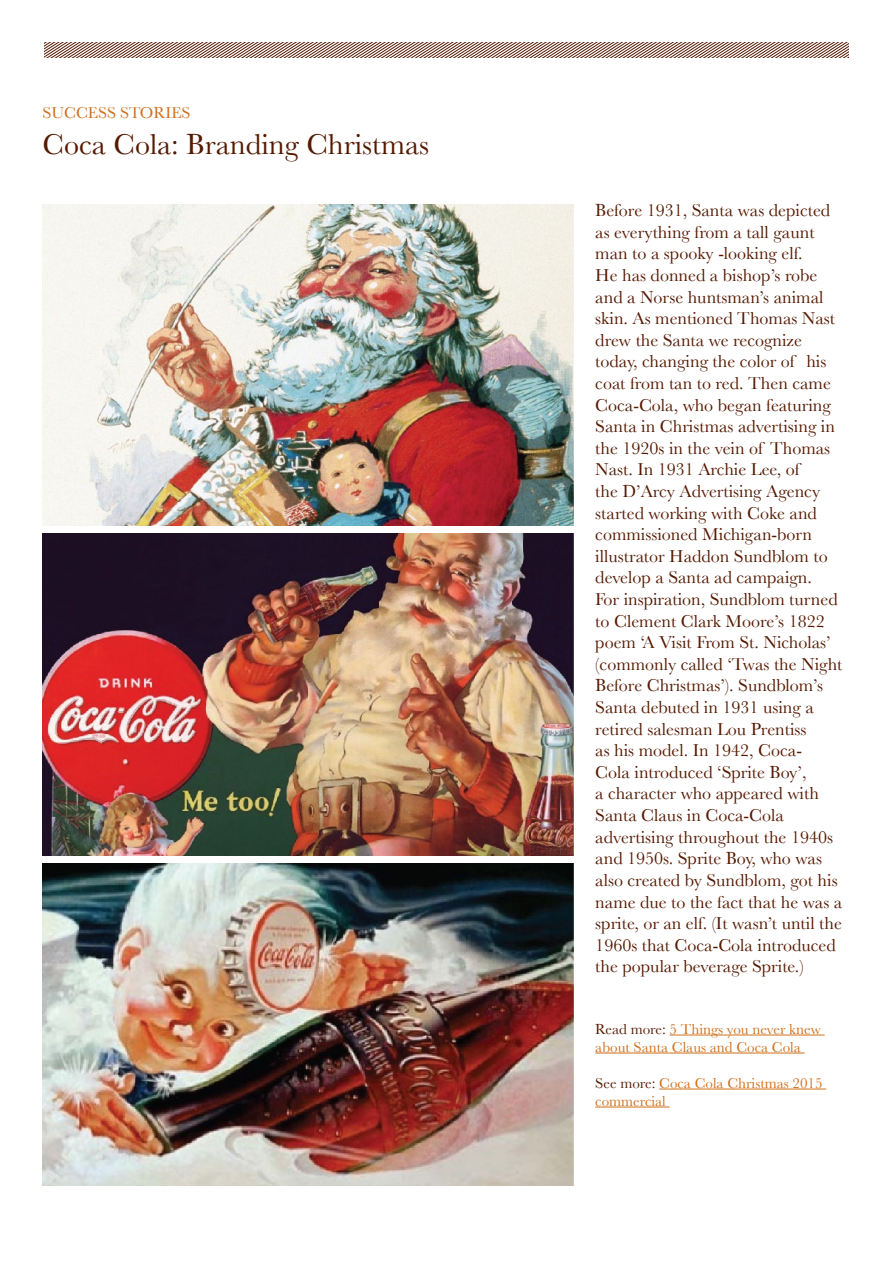
<style>
.page{position:relative;width:893px;height:1263px;background:#fff}
.page>*{position:absolute;margin:0;border:0;box-sizing:border-box;transform-origin:0 0}
.t1{font:30px "Baskerville";color:#551900}
.t2{font:18px/21.6px "Baskerville";color:#551900}
.t3{font:16.5px "Baskerville";color:#d06f1a}
.t4{font:15px/18px "Baskerville";color:#d06f1a}
.s1{color:#551900}
</style>
<div class="page">
<svg style="left:45px;top:43px;width:803px;height:14px"></svg>
<hr style="left:670px;top:1035px;width:155px;height:1px;background:#d06f1a">
<hr style="left:595px;top:1053px;width:210px;height:1px;background:#d06f1a">
<hr style="left:659px;top:1089px;width:167px;height:1px;background:#d06f1a">
<hr style="left:595px;top:1107px;width:75px;height:1px;background:#d06f1a">
<img style="left:43px;top:204px;width:531px;height:322px">
<img style="left:43px;top:534px;width:531px;height:321px">
<img style="left:43px;top:863px;width:531px;height:322px">
<p class="t3" style="left:43px;top:103px;width:150px">SUCCESS STORIES</p>
<h1 class="t1" style="left:43px;top:127px;width:388px">Coca Cola: Branding Christmas</h1>
<p class="t2" style="left:595px;top:199px;width:249px">Before 1931, Santa was depicted as everything from a tall gaunt man to a spooky -looking elf.<br>He has donned a bishop’s robe and a Norse huntsman’s animal skin. As mentioned Thomas Nast drew the Santa we recognize today, changing the color of his coat from tan to red. Then came<br>Coca-Cola, who began featuring<br>Santa in Christmas advertising in the 1920s in the vein of Thomas<br>Nast. In 1931 Archie Lee, of<br>the D’Arcy Advertising Agency started working with Coke and commissioned Michigan-born illustrator Haddon Sundblom to develop a Santa ad campaign.<br>For inspiration, Sundblom turned to Clement Clark Moore’s 1822 poem ‘A Visit From St. Nicholas’ (commonly called ‘Twas the Night<br>Before Christmas’). Sundblom’s<br>Santa debuted in 1931 using a retired salesman Lou Prentiss<br>as his model. In 1942, Coca-<br>Cola introduced ‘Sprite Boy’,<br>a character who appeared with<br>Santa Claus in Coca-Cola advertising throughout the 1940s and 1950s. Sprite Boy, who was also created by Sundblom, got his name due to the fact that he was a sprite, or an elf. (It wasn’t until the<br>1960s that Coca-Cola introduced the popular beverage Sprite.)</p>
<p class="t4" style="left:595px;top:1019px;width:227px"><span class="s1">Read more:</span> 5 Things you never knew about Santa Claus and Coca Cola</p>
<p class="t4" style="left:595px;top:1073px;width:229px"><span class="s1">See more:</span> Coca Cola Christmas 2015 commercial</p>
</div>
